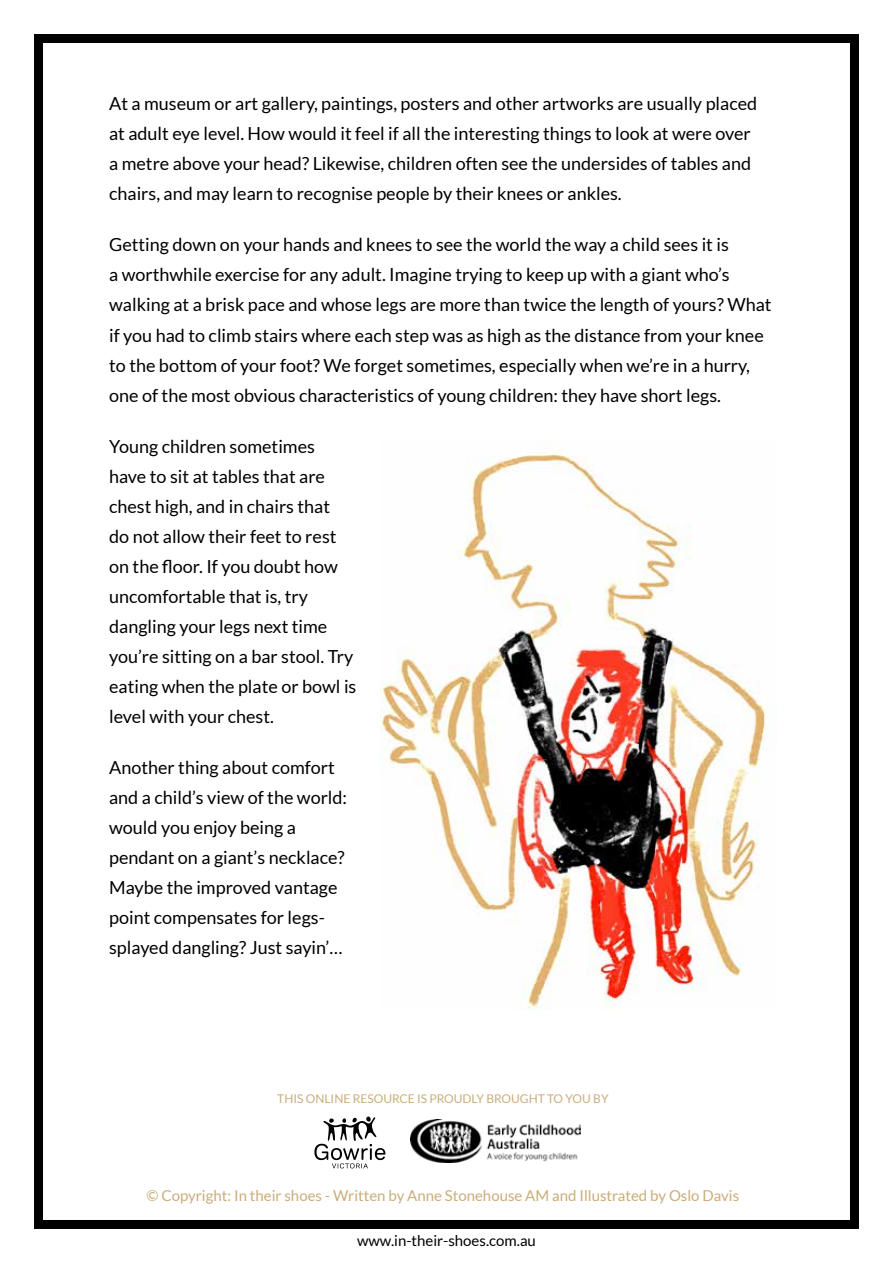
<style>
.page{position:relative;width:893px;height:1263px;background:#fff}
.page>*{position:absolute;margin:0;border:0;box-sizing:border-box;transform-origin:0 0}
.t1{font:18px/30px "Lato";color:#000}
.t2{font:15px "Lato";color:#c9ad7a}
.t3{font:15px "Lato";color:#000}
.t4{font:12px "Lato";color:#c9ad7a}
</style>
<div class="page">
<div style="left:34px;top:34px;width:825px;height:1195px;border:9px solid #000"></div>
<svg style="left:314px;top:1116px;width:71px;height:52px"></svg>
<img style="left:410px;top:1119px;width:171px;height:43px">
<img style="left:380px;top:452px;width:397px;height:558px">
<p class="t1" style="left:109px;top:89px;width:650px">At a museum or art gallery, paintings, posters and other artworks are usually placed at adult eye level. How would it feel if all the interesting things to look at were over a metre above your head? Likewise, children often see the undersides of tables and chairs, and may learn to recognise people by their knees or ankles.</p>
<p class="t1" style="left:109px;top:230px;width:664px">Getting down on your hands and knees to see the world the way a child sees it is<br>a worthwhile exercise for any adult. Imagine trying to keep up with a giant who’s walking at a brisk pace and whose legs are more than twice the length of yours? What if you had to climb stairs where each step was as high as the distance from your knee to the bottom of your foot? We forget sometimes, especially when we’re in a hurry, one of the most obvious characteristics of young children: they have short legs.</p>
<p class="t1" style="left:109px;top:431px;width:249px">Young children sometimes have to sit at tables that are chest high, and in chairs that<br>do not allow their feet to rest on the floor. If you doubt how uncomfortable that is, try dangling your legs next time you’re sitting on a bar stool. Try eating when the plate or bowl is level with your chest.</p>
<p class="t1" style="left:109px;top:752px;width:240px">Another thing about comfort and a child’s view of the world: would you enjoy being a pendant on a giant’s necklace?<br>Maybe the improved vantage point compensates for legs&shy;splayed dangling? Just sayin’…</p>
<p class="t4" style="left:277px;top:1091px;width:333px">THIS ONLINE RESOURCE IS PROUDLY BROUGHT TO YOU BY</p>
<p class="t2" style="left:147px;top:1187px;width:594px">© Copyright: In their shoes - Written by Anne Stonehouse AM and Illustrated by Oslo Davis</p>
<p class="t3" style="left:357px;top:1232px;width:180px">www.in-their-shoes.com.au</p>
</div>
